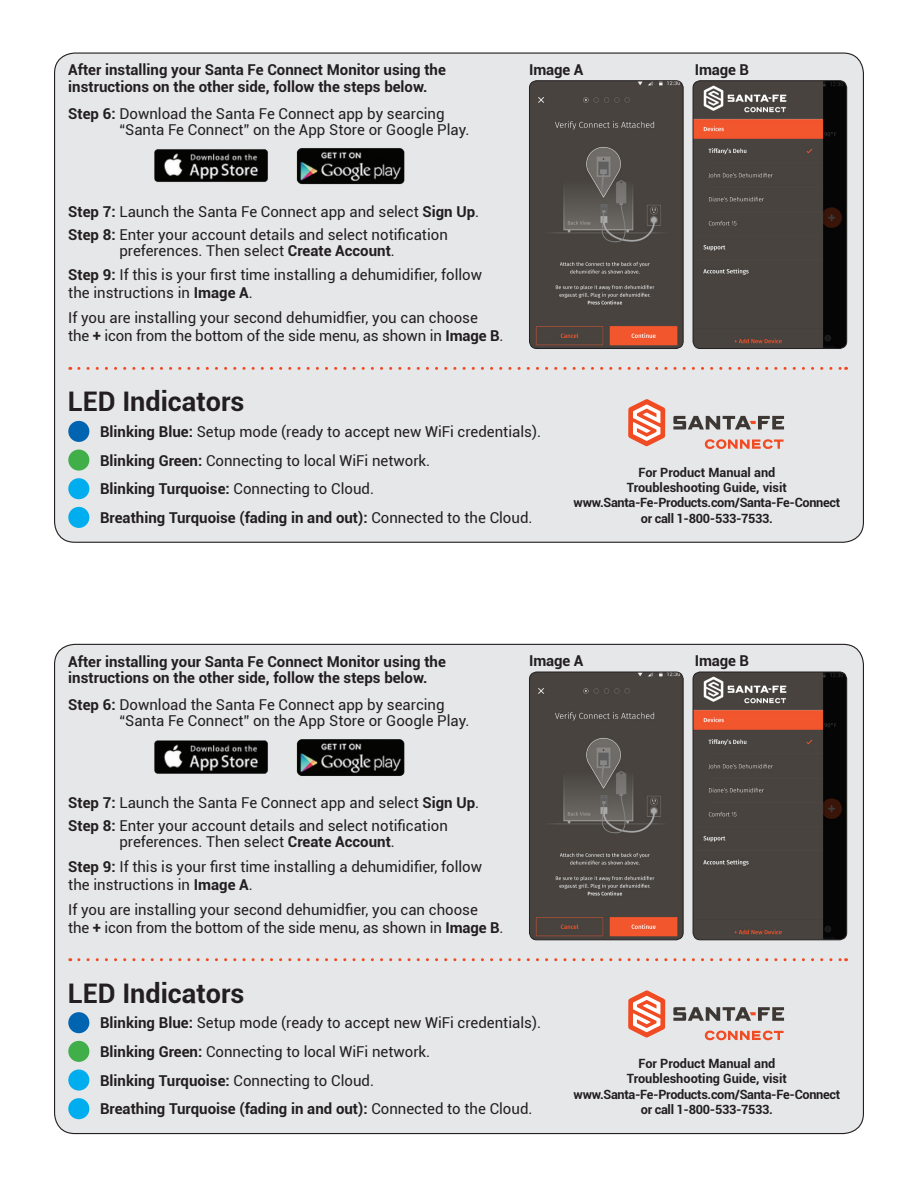
<style>
.page{position:relative;width:918px;height:1188px;background:#fff}
.page>*{position:absolute;margin:0;border:0;box-sizing:border-box;transform-origin:0 0}
.t1{font:700 27px "Roboto";color:#231f20}
.List_Paragraph{font:15px/16.2px "Roboto";color:#231f20}
.t2{font:700 15px/16.2px "Roboto";color:#231f20}
.t3{font:700 12.75px/15.3px "Roboto";letter-spacing:-.025em;color:#231f20;text-align:center}
.s1{font-weight:700}
.s2{font-weight:400}
</style>
<div class="page">
<div style="left:55px;top:53px;width:808px;height:489px;background:#e6e7e9;border-radius:20px"></div>
<img style="left:529px;top:82px;width:153px;height:267px">
<div style="left:529px;top:80px;width:155px;height:269px;border:1px solid #231f20;border-radius:7px"></div>
<img style="left:693px;top:81px;width:154px;height:268px">
<div style="left:693px;top:80px;width:154px;height:269px;border:1px solid #231f20;border-radius:7px"></div>
<img style="left:154px;top:148px;width:251px;height:37px">
<svg style="left:628px;top:399px;width:37px;height:47px"></svg>
<svg style="left:673px;top:416px;width:111px;height:13px"></svg>
<svg style="left:705px;top:439px;width:79px;height:10px"></svg>
<svg style="left:79px;top:367px;width:768px;height:3px"></svg>
<div style="left:68px;top:478px;width:21px;height:21px;background:#00aeef;border-radius:50%"></div>
<div style="left:68px;top:450px;width:21px;height:21px;background:#40ae49;border-radius:50%"></div>
<div style="left:68px;top:421px;width:21px;height:21px;background:#0164b1;border-radius:50%"></div>
<div style="left:68px;top:507px;width:21px;height:21px;background:#00aeef;border-radius:50%"></div>
<div style="left:55px;top:644px;width:808px;height:490px;background:#e6e7e9;border-radius:20px"></div>
<img style="left:529px;top:672px;width:154px;height:268px">
<div style="left:529px;top:672px;width:155px;height:268px;border:1px solid #231f20;border-radius:7px"></div>
<img style="left:693px;top:672px;width:154px;height:268px">
<div style="left:693px;top:672px;width:154px;height:268px;border:1px solid #231f20;border-radius:7px"></div>
<img style="left:154px;top:739px;width:251px;height:37px">
<svg style="left:628px;top:990px;width:37px;height:47px"></svg>
<svg style="left:673px;top:1007px;width:111px;height:14px"></svg>
<svg style="left:705px;top:1031px;width:79px;height:9px"></svg>
<svg style="left:79px;top:958px;width:768px;height:3px"></svg>
<div style="left:68px;top:1070px;width:21px;height:21px;background:#00aeef;border-radius:50%"></div>
<div style="left:68px;top:1041px;width:21px;height:21px;background:#40ae49;border-radius:50%"></div>
<div style="left:68px;top:1012px;width:21px;height:21px;background:#0164b1;border-radius:50%"></div>
<div style="left:68px;top:1098px;width:21px;height:21px;background:#00aeef;border-radius:50%"></div>
<p class="t2" style="left:68px;top:61px;width:379px">After installing your Santa Fe Connect Monitor using the instructions on the other side, follow the steps below.</p>
<p class="List_Paragraph" style="left:119px;top:105px;width:352px;text-indent:-51px"><span class="s1">Step 6:</span> Download the Santa Fe Connect app by searcing “Santa Fe Connect” on the App Store or Google Play.</p>
<p class="List_Paragraph" style="left:68px;top:203px;width:412px"><span class="s1">Step 7:</span> Launch the Santa Fe Connect app and select <span class="s1">Sign Up</span>.</p>
<p class="List_Paragraph" style="left:68px;top:226px;width:381px;text-align:center"><span class="s1">Step 8:</span> Enter your account details and select notification preferences. Then select <span class="s1">Create Account</span>.</p>
<p class="List_Paragraph" style="left:68px;top:266px;width:415px;line-height:18px"><span class="s1">Step 9:</span> If this is your first time installing a dehumidifier, follow the instructions in <span class="s1">Image A</span>.</p>
<p class="List_Paragraph" style="left:68px;top:308px;width:437px;line-height:18px">If you are installing your second dehumidfier, you can choose<br>the <span class="s1">+</span> icon from the bottom of the side menu, as shown in <span class="s1">Image B</span>.</p>
<p class="t2" style="left:529px;top:61px;width:56px">Image A</p>
<p class="t2" style="left:695px;top:61px;width:56px">Image B</p>
<p class="t1" style="left:68px;top:383px;width:178px">LED Indicators</p>
<p class="List_Paragraph" style="left:100px;top:423px;width:442px"><span class="s1">Blinking Blue:</span> Setup mode (ready to accept new WiFi credentials).</p>
<p class="List_Paragraph" style="left:100px;top:452px;width:332px"><span class="s1">Blinking Green:</span> Connecting to local WiFi network.</p>
<p class="t2" style="left:100px;top:480px;width:275px">Blinking Turquoise: <span class="s2">Connecting to Cloud.</span></p>
<p class="t2" style="left:100px;top:509px;width:434px">Breathing Turquoise (fading in and out): <span class="s2">Connected to the Cloud.</span></p>
<p class="t3" style="left:574px;top:464px;width:268px">For Product Manual and<br>Troubleshooting Guide, visit www.Santa-Fe-Products.com/Santa-Fe-Connect or call 1-800-533-7533.</p>
<p class="t2" style="left:68px;top:653px;width:379px">After installing your Santa Fe Connect Monitor using the instructions on the other side, follow the steps below.</p>
<p class="List_Paragraph" style="left:119px;top:696px;width:352px;text-indent:-51px"><span class="s1">Step 6:</span> Download the Santa Fe Connect app by searcing “Santa Fe Connect” on the App Store or Google Play.</p>
<p class="List_Paragraph" style="left:68px;top:794px;width:412px"><span class="s1">Step 7:</span> Launch the Santa Fe Connect app and select <span class="s1">Sign Up</span>.</p>
<p class="List_Paragraph" style="left:68px;top:817px;width:381px;text-align:center"><span class="s1">Step 8:</span> Enter your account details and select notification preferences. Then select <span class="s1">Create Account</span>.</p>
<p class="List_Paragraph" style="left:68px;top:857px;width:415px;line-height:18px"><span class="s1">Step 9:</span> If this is your first time installing a dehumidifier, follow the instructions in <span class="s1">Image A</span>.</p>
<p class="List_Paragraph" style="left:68px;top:900px;width:437px;line-height:18px">If you are installing your second dehumidfier, you can choose<br>the <span class="s1">+</span> icon from the bottom of the side menu, as shown in <span class="s1">Image B</span>.</p>
<p class="t2" style="left:529px;top:652px;width:56px">Image A</p>
<p class="t2" style="left:695px;top:652px;width:56px">Image B</p>
<p class="t1" style="left:68px;top:974px;width:178px">LED Indicators</p>
<p class="List_Paragraph" style="left:100px;top:1014px;width:442px"><span class="s1">Blinking Blue:</span> Setup mode (ready to accept new WiFi credentials).</p>
<p class="List_Paragraph" style="left:100px;top:1043px;width:332px"><span class="s1">Blinking Green:</span> Connecting to local WiFi network.</p>
<p class="t2" style="left:100px;top:1072px;width:275px">Blinking Turquoise: <span class="s2">Connecting to Cloud.</span></p>
<p class="t2" style="left:100px;top:1100px;width:434px">Breathing Turquoise (fading in and out): <span class="s2">Connected to the Cloud.</span></p>
<p class="t3" style="left:574px;top:1055px;width:268px">For Product Manual and<br>Troubleshooting Guide, visit www.Santa-Fe-Products.com/Santa-Fe-Connect or call 1-800-533-7533.</p>
</div>
